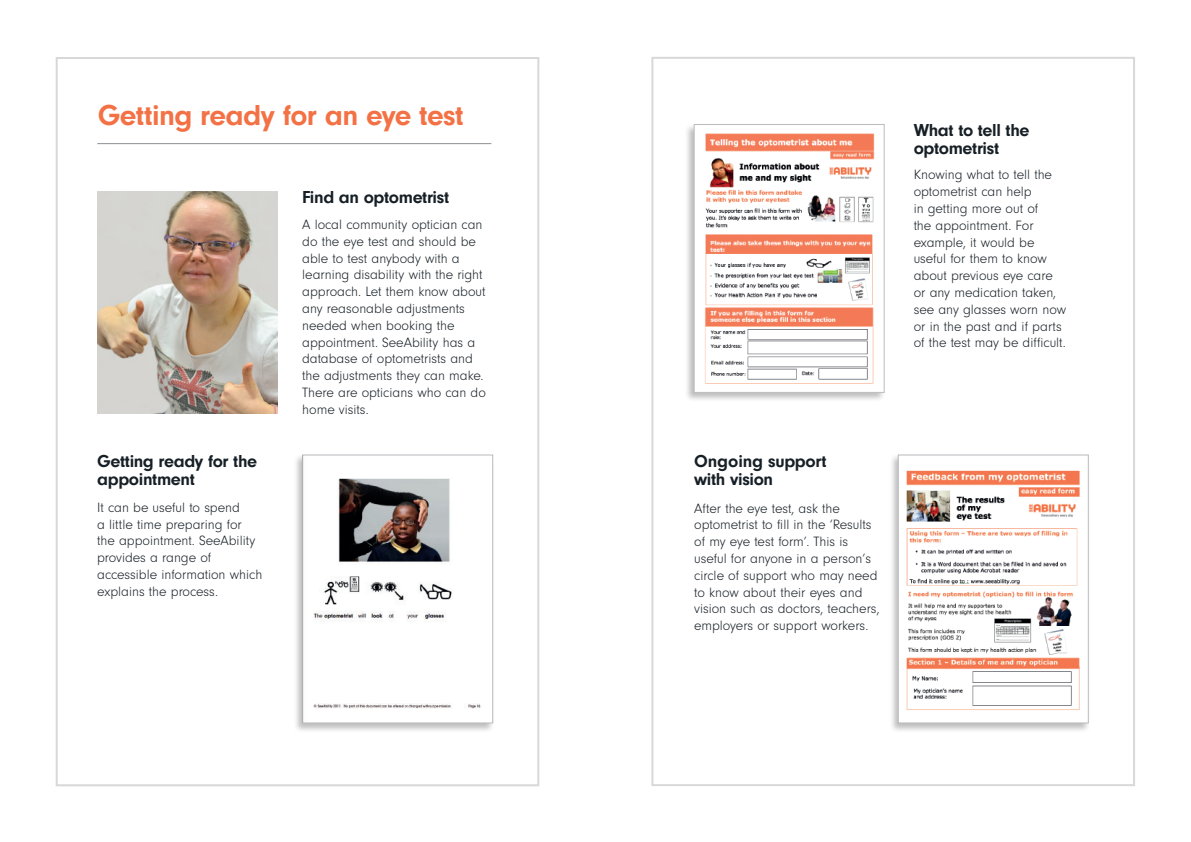
<style>
.page{position:relative;width:1191px;height:842px;background:#fff}
.page>*{position:absolute;margin:0;border:0;box-sizing:border-box;transform-origin:0 0}
.section_heading{font:700 30px "Neuzeit Gro";letter-spacing:-.02em;color:#f37144}
.sm_heading{font:700 18px/18px "Neuzeit Gro";letter-spacing:-.02em;color:#161f25}
.Body_text{font:300 14px/16.8px "Neuzeit Gro";color:#161f25}
</style>
<div class="page">
<div style="left:56px;top:57px;width:483px;height:729px;border:2px solid #b1b1b4"></div>
<hr style="left:97px;top:143px;width:394px;height:1px;background:#161f25">
<div style="left:293px;top:454px;width:201px;height:279px;background:#231f20;opacity:.29"></div>
<img style="left:304px;top:457px;width:187px;height:264px">
<div style="left:302px;top:455px;width:191px;height:268px;border:1px solid #bbbbbe"></div>
<img style="left:97px;top:191px;width:180px;height:223px">
<div style="left:651px;top:57px;width:484px;height:729px;border:2px solid #b1b1b4"></div>
<div style="left:889px;top:454px;width:201px;height:279px;background:#231f20;opacity:.29"></div>
<img style="left:900px;top:457px;width:186px;height:264px">
<div style="left:898px;top:455px;width:190px;height:268px;border:1px solid #bbbbbe"></div>
<div style="left:685px;top:123px;width:201px;height:279px;background:#231f20;opacity:.29"></div>
<img style="left:696px;top:126px;width:186px;height:265px">
<div style="left:694px;top:124px;width:190px;height:269px;border:1px solid #bbbbbe"></div>
<p class="section_heading" style="left:98px;top:98px;width:367px">Getting ready for an eye test</p>
<p class="sm_heading" style="left:302px;top:189px;width:149px">Find an optometrist</p>
<p class="sm_heading" style="left:97px;top:452px;width:162px">Getting ready for the appointment</p>
<p class="Body_text" style="left:97px;top:499px;width:167px">It can be useful to spend<br>a little time preparing for the appointment. SeeAbility provides a range of accessible information which explains the process.</p>
<p class="Body_text" style="left:302px;top:216px;width:185px">A local community optician can do the eye test and should be able to test anybody with a learning disability with the right approach. Let them know about any reasonable adjustments needed when booking the appointment. SeeAbility has a database of optometrists and the adjustments they can make.<br>There are opticians who can do home visits.</p>
<p class="sm_heading" style="left:913px;top:122px;width:117px">What to tell the optometrist</p>
<p class="Body_text" style="left:913px;top:167px;width:154px">Knowing what to tell the optometrist can help<br>in getting more out of<br>the appointment. For example, it would be useful for them to know about previous eye care or any medication taken, see any glasses worn now or in the past and if parts of the test may be difficult.</p>
<p class="sm_heading" style="left:694px;top:452px;width:134px">Ongoing support with vision</p>
<p class="Body_text" style="left:694px;top:500px;width:187px">After the eye test, ask the optometrist to fill in the ‘Results of my eye test form’. This is useful for anyone in a person’s circle of support who may need to know about their eyes and vision such as doctors, teachers, employers or support workers.</p>
</div>
